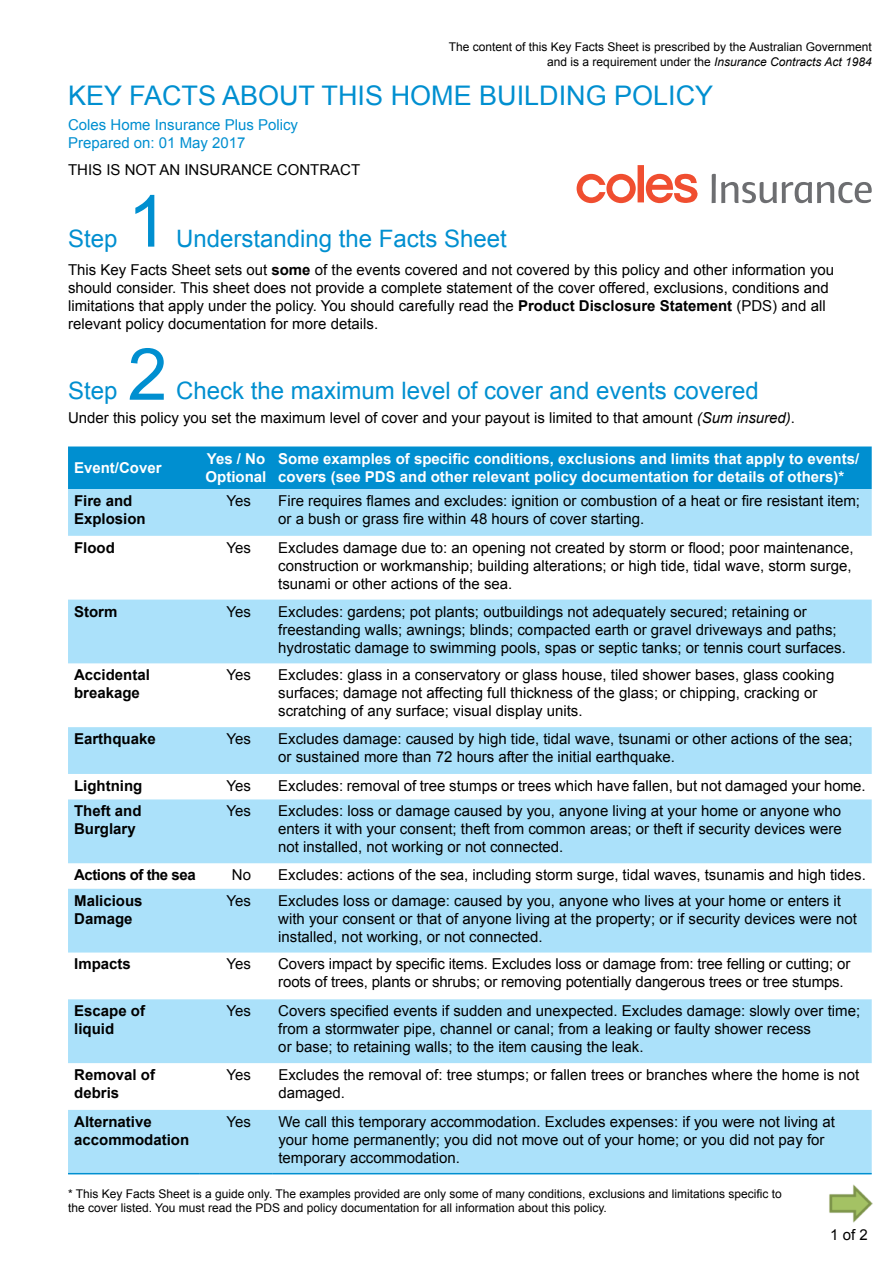
<style>
.page{position:relative;width:893px;height:1263px;background:#fff}
.page>*{position:absolute;margin:0;border:0;box-sizing:border-box;transform-origin:0 0}
.t1{font:72px/153px "Arial";color:#008fd0}
.t2{font:27px "Arial";color:#008fd0}
.t3{font:24px "Arial";color:#008fd0}
.t4{font:15px/18px "Arial";color:#000}
.t5{font:700 15px/18px "Arial";color:#fff}
.t6{font:700 15px/18px "Arial";color:#000}
.t7{font:15px/18px "Arial";color:#008fd0}
.t8{font:700 15px "Arial";letter-spacing:-.03em;color:#000}
.t9{font:12px/14.4px "Arial";color:#000;text-align:right}
.s1{font-style:italic}
.s2{font-weight:700}
</style>
<div class="page">
<div style="left:68px;top:446px;width:804px;height:43px;background:#008fd0"></div>
<svg style="left:68px;top:489px;width:804px;height:684px;fill:#abe1fa"></svg>
<hr style="left:68px;top:1173px;width:132px;height:1px;background:#008fd0">
<hr style="left:200px;top:1173px;width:72px;height:1px;background:#008fd0">
<hr style="left:272px;top:1173px;width:600px;height:1px;background:#008fd0">
<svg style="left:577px;top:174px;width:59px;height:29px"></svg>
<div style="left:638px;top:165px;width:6px;height:37px;background:#f04e30"></div>
<svg style="left:646px;top:174px;width:52px;height:29px"></svg>
<svg style="left:712px;top:174px;width:160px;height:29px"></svg>
<img style="left:829px;top:1184px;width:44px;height:39px">
<p class="t9" style="left:449px;top:40px;width:424px">The content of this Key Facts Sheet is prescribed by the Australian Government and is a requirement under the <span class="s1">Insurance Contracts Act 1984</span></p>
<h2 class="t2" style="left:68px;top:78px;width:647px">KEY FACTS ABOUT THIS HOME BUILDING POLICY</h2>
<p class="t7" style="left:68px;top:116px;width:232px">Coles Home Insurance Plus Policy<br>Prepared on: 01 May 2017</p>
<p class="t4" style="left:68px;top:160px;width:294px">THIS IS NOT AN INSURANCE CONTRACT</p>
<h1 class="t1" style="left:128px;top:146px;width:42px">1<br>2</h1>
<h3 class="t3" style="left:68px;top:222px;width:51px">Step</h3>
<h3 class="t3" style="left:176px;top:222px;width:332px">Understanding the Facts Sheet</h3>
<p class="t4" style="left:68px;top:260px;width:768px">This Key Facts Sheet sets out <span class="s2">some</span> of the events covered and not covered by this policy and other information you should consider. This sheet does not provide a complete statement of the cover offered, exclusions, conditions and limitations that apply under the policy. You should carefully read the <span class="s2">Product Disclosure Statement</span> (PDS) and all relevant policy documentation for more details.</p>
<h3 class="t3" style="left:68px;top:375px;width:51px">Step</h3>
<h3 class="t3" style="left:176px;top:375px;width:584px">Check the maximum level of cover and events covered</h3>
<p class="t4" style="left:68px;top:409px;width:729px">Under this policy you set the maximum level of cover and your payout is limited to that amount <span class="s1">(Sum insured)</span>.</p>
<p class="t5" style="left:74px;top:459px;width:89px">Event/Cover</p>
<p class="t5" style="left:206px;top:450px;width:62px">Yes / No<br>Optional</p>
<p class="t5" style="left:278px;top:450px;width:583px">Some examples of specific conditions, exclusions and limits that apply to events/ covers (see PDS and other relevant policy documentation for details of others)*</p>
<p class="t6" style="left:74px;top:492px;width:73px">Fire and<br>Explosion</p>
<p class="t4" style="left:226px;top:492px;width:26px">Yes</p>
<p class="t4" style="left:278px;top:492px;width:583px">Fire requires flames and excludes: ignition or combustion of a heat or fire resistant item; or a bush or grass fire within 48 hours of cover starting.</p>
<p class="t6" style="left:74px;top:539px;width:42px">Flood</p>
<p class="t4" style="left:226px;top:539px;width:26px">Yes</p>
<p class="t4" style="left:278px;top:539px;width:577px;text-align:justify">Excludes damage due to: an opening not created by storm or flood; poor maintenance, construction or workmanship; building alterations; or high tide, tidal wave, storm surge, tsunami or other actions of the sea.</p>
<p class="t6" style="left:74px;top:603px;width:45px">Storm</p>
<p class="t4" style="left:226px;top:602px;width:26px">Yes</p>
<p class="t4" style="left:278px;top:602px;width:569px">Excludes: gardens; pot plants; outbuildings not adequately secured; retaining or freestanding walls; awnings; blinds; compacted earth or gravel driveways and paths; hydrostatic damage to swimming pools, spas or septic tanks; or tennis court surfaces.</p>
<p class="t6" style="left:74px;top:666px;width:77px">Accidental breakage</p>
<p class="t4" style="left:226px;top:666px;width:26px">Yes</p>
<p class="t4" style="left:278px;top:666px;width:558px">Excludes: glass in a conservatory or glass house, tiled shower bases, glass cooking surfaces; damage not affecting full thickness of the glass; or chipping, cracking or scratching of any surface; visual display units.</p>
<p class="t6" style="left:74px;top:730px;width:83px">Earthquake</p>
<p class="t4" style="left:226px;top:730px;width:26px">Yes</p>
<p class="t4" style="left:278px;top:730px;width:576px">Excludes damage: caused by high tide, tidal wave, tsunami or other actions of the sea; or sustained more than 72 hours after the initial earthquake.</p>
<p class="t6" style="left:74px;top:777px;width:70px">Lightning</p>
<p class="t4" style="left:226px;top:777px;width:26px">Yes</p>
<p class="t4" style="left:278px;top:777px;width:589px">Excludes: removal of tree stumps or trees which have fallen, but not damaged your home.</p>
<p class="t6" style="left:74px;top:802px;width:69px">Theft and<br>Burglary</p>
<p class="t4" style="left:227px;top:802px;width:26px">Yes</p>
<p class="t4" style="left:278px;top:802px;width:565px;text-align:justify">Excludes: loss or damage caused by you, anyone living at your home or anyone who enters it with your consent; theft from common areas; or theft if security devices were not installed, not working or not connected.</p>
<p class="t8" style="left:74px;top:865px;width:123px">Actions of the sea</p>
<p class="t4" style="left:232px;top:866px;width:21px">No</p>
<p class="t4" style="left:278px;top:866px;width:589px">Excludes: actions of the sea, including storm surge, tidal waves, tsunamis and high tides.</p>
<p class="t6" style="left:74px;top:892px;width:70px">Malicious<br>Damage</p>
<p class="t4" style="left:227px;top:891px;width:26px">Yes</p>
<p class="t4" style="left:278px;top:891px;width:580px">Excludes loss or damage: caused by you, anyone who lives at your home or enters it with your consent or that of anyone living at the property; or if security devices were not installed, not working, or not connected.</p>
<p class="t6" style="left:74px;top:956px;width:58px">Impacts</p>
<p class="t4" style="left:227px;top:955px;width:26px">Yes</p>
<p class="t4" style="left:278px;top:955px;width:573px">Covers impact by specific items. Excludes loss or damage from: tree felling or cutting; or roots of trees, plants or shrubs; or removing potentially dangerous trees or tree stumps.</p>
<p class="t6" style="left:74px;top:1002px;width:72px">Escape of liquid</p>
<p class="t4" style="left:227px;top:1002px;width:26px">Yes</p>
<p class="t4" style="left:278px;top:1002px;width:583px">Covers specified events if sudden and unexpected. Excludes damage: slowly over time; from a stormwater pipe, channel or canal; from a leaking or faulty shower recess<br>or base; to retaining walls; to the item causing the leak.</p>
<p class="t6" style="left:74px;top:1066px;width:82px">Removal of debris</p>
<p class="t4" style="left:227px;top:1066px;width:26px">Yes</p>
<p class="t4" style="left:278px;top:1066px;width:583px">Excludes the removal of: tree stumps; or fallen trees or branches where the home is not damaged.</p>
<p class="t6" style="left:74px;top:1113px;width:117px">Alternative accommodation</p>
<p class="t4" style="left:227px;top:1113px;width:26px">Yes</p>
<p class="t4" style="left:278px;top:1113px;width:558px">We call this temporary accommodation. Excludes expenses: if you were not living at your home permanently; you did not move out of your home; or you did not pay for temporary accommodation.</p>
<p class="t9" style="left:68px;top:1186px;width:715px;text-align:left">* This Key Facts Sheet is a guide only. The examples provided are only some of many conditions, exclusions and limitations specific to the cover listed. You must read the PDS and policy documentation for all information about this policy.</p>
<p class="t4" style="left:830px;top:1226px;width:39px">1 of 2</p>
</div>
